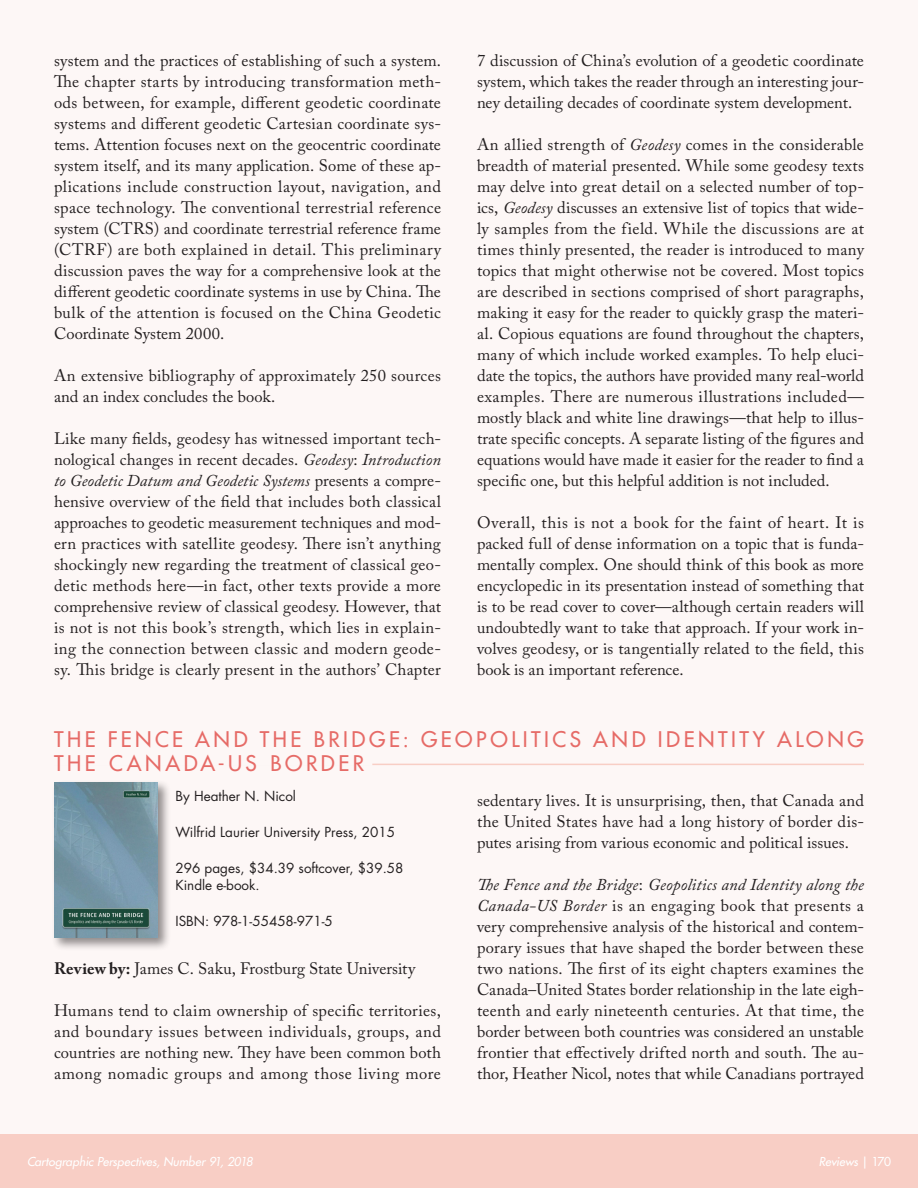
<style>
.page{position:relative;width:918px;height:1188px;background:#fff}
.page>*{position:absolute;margin:0;border:0;box-sizing:border-box;transform-origin:0 0}
.Greater_Header{font:500 21px/24px "Futura Std";letter-spacing:.17em;color:#e66b67}
.Main_Body_Text{font:16.5px/21px "Adobe Caslon Pro";letter-spacing:.01em;color:#231f20;text-align:justify}
.Review_Header{font:13.5px/16.5px "Futura Std";color:#231f20}
.t1{font:italic 500 12px "Futura Std";color:#fff}
.s1{font-style:italic}
.s2{font-weight:700}
.s3{font-style:normal}
</style>
<div class="page">
<div style="left:0;top:1134px;width:918px;height:54px;background:#f8cec5"></div>
<div style="left:0;top:0;width:918px;height:1134px;background:#fdf7f6"></div>
<hr style="left:54px;top:764px;width:810px;height:1px;background:#f8cec5">
<hr style="left:54px;top:763px;width:318px;height:3px;background:#fdf7f6">
<div style="left:51px;top:779px;width:120px;height:172px;background:#231f20;opacity:.5"></div>
<img style="left:54px;top:782px;width:104px;height:155px">
<p class="Main_Body_Text" style="left:54px;top:50px;width:389px">system and the practices of establishing of such a system.<br>The chapter starts by introducing transformation meth&shy;ods between, for example, different geodetic coordinate systems and different geodetic Cartesian coordinate sys&shy;tems. Attention focuses next on the geocentric coordinate system itself, and its many application. Some of these ap&shy;plications include construction layout, navigation, and space technology. The conventional terrestrial reference system (CTRS) and coordinate terrestrial reference frame (CTRF) are both explained in detail. This preliminary discussion paves the way for a comprehensive look at the different geodetic coordinate systems in use by China. The bulk of the attention is focused on the China Geodetic Coordinate System 2000.</p>
<p class="Main_Body_Text" style="left:54px;top:365px;width:389px">An extensive bibliography of approximately 250 sources and an index concludes the book.</p>
<p class="Main_Body_Text" style="left:54px;top:428px;width:389px">Like many fields, geodesy has witnessed important tech&shy;nological changes in recent decades. <span class="s1">Geodesy</span>: <span class="s1">Introduction to Geodetic Datum and Geodetic Systems</span> presents a compre&shy;hensive overview of the field that includes both classical approaches to geodetic measurement techniques and mod&shy;ern practices with satellite geodesy. There isn’t anything shockingly new regarding the treatment of classical geo&shy;detic methods here—in fact, other texts provide a more comprehensive review of classical geodesy. However, that is not is not this book’s strength, which lies in explain&shy;ing the connection between classic and modern geode&shy;sy. This bridge is clearly present in the authors’ Chapter</p>
<p class="Main_Body_Text" style="left:477px;top:50px;width:389px">7 discussion of China’s evolution of a geodetic coordinate system, which takes the reader through an interesting jour&shy;ney detailing decades of coordinate system development.</p>
<p class="Main_Body_Text" style="left:477px;top:134px;width:389px">An allied strength of <span class="s1">Geodesy</span> comes in the considerable breadth of material presented. While some geodesy texts may delve into great detail on a selected number of top&shy;ics, <span class="s1">Geodesy</span> discusses an extensive list of topics that wide&shy;ly samples from the field. While the discussions are at times thinly presented, the reader is introduced to many topics that might otherwise not be covered. Most topics are described in sections comprised of short paragraphs, making it easy for the reader to quickly grasp the materi&shy;al. Copious equations are found throughout the chapters, many of which include worked examples. To help eluci&shy;date the topics, the authors have provided many real-world examples. There are numerous illustrations included— mostly black and white line drawings—that help to illus&shy;trate specific concepts. A separate listing of the figures and equations would have made it easier for the reader to find a specific one, but this helpful addition is not included.</p>
<p class="Main_Body_Text" style="left:477px;top:512px;width:389px">Overall, this is not a book for the faint of heart. It is packed full of dense information on a topic that is funda&shy;mentally complex. One should think of this book as more encyclopedic in its presentation instead of something that is to be read cover to cover—although certain readers will undoubtedly want to take that approach. If your work in&shy;volves geodesy, or is tangentially related to the field, this book is an important reference.</p>
<p class="Greater_Header" style="left:54px;top:727px;width:811px">THE FENCE AND THE BRIDGE: GEOPOLITICS AND IDENTITY ALONG<br>THE CANADA-US BORDER</p>
<p class="Review_Header" style="left:176px;top:788px;width:122px">By Heather N. Nicol</p>
<p class="Review_Header" style="left:176px;top:824px;width:221px">Wilfrid Laurier University Press, 2015</p>
<p class="Review_Header" style="left:176px;top:860px;width:230px">296 pages, $34.39 softcover, $39.58<br>Kindle e-book.</p>
<p class="Review_Header" style="left:176px;top:913px;width:159px">ISBN: 978-1-55458-971-5</p>
<p class="Main_Body_Text" style="left:54px;top:957px;width:363px"><span class="s2">Review by:</span> James C. Saku, Frostburg State University</p>
<p class="Main_Body_Text" style="left:54px;top:999px;width:389px">Humans tend to claim ownership of specific territories, and boundary issues between individuals, groups, and countries are nothing new. They have been common both among nomadic groups and among those living more</p>
<p class="Main_Body_Text" style="left:477px;top:789px;width:389px">sedentary lives. It is unsurprising, then, that Canada and the United States have had a long history of border dis&shy;putes arising from various economic and political issues.</p>
<p class="Main_Body_Text" style="left:477px;top:873px;width:389px"><span class="s1">The Fence and the Bridge</span>: <span class="s1">Geopolitics and Identity along the Canada-US Border</span> is an engaging book that presents a very comprehensive analysis of the historical and contem&shy;porary issues that have shaped the border between these two nations. The first of its eight chapters examines the Canada–United States border relationship in the late eigh&shy;teenth and early nineteenth centuries. At that time, the border between both countries was considered an unstable frontier that effectively drifted north and south. The au&shy;thor, Heather Nicol, notes that while Canadians portrayed</p>
<p class="t1" style="left:27px;top:1154px;width:227px">Cartographic Perspectives, Number 91, 2018</p>
<p class="t1" style="left:819px;top:1154px;width:74px">Reviews <span class="s3">| 170</span></p>
</div>
